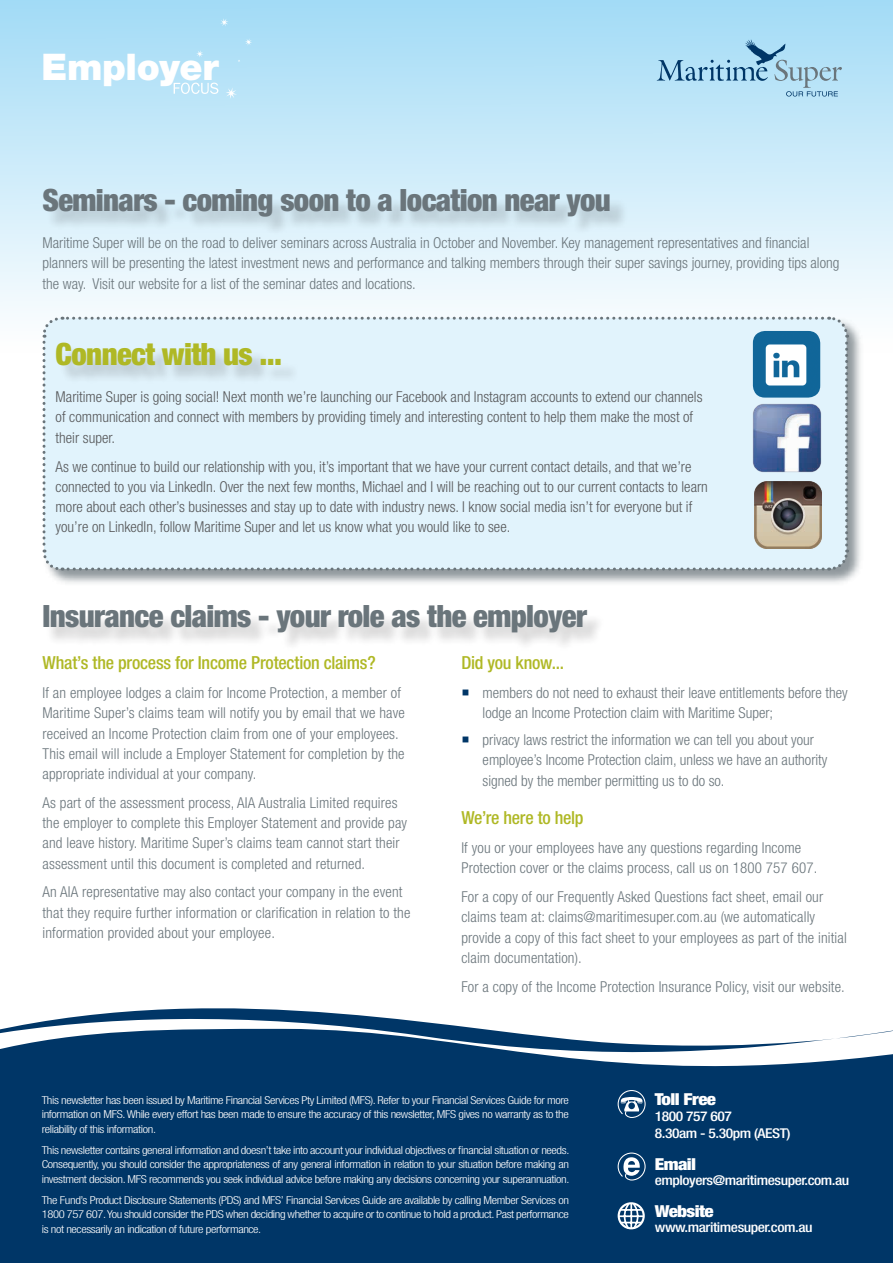
<style>
.page{position:relative;width:893px;height:1263px;background:#fff}
.page>*{position:absolute;margin:0;border:0;box-sizing:border-box;transform-origin:0 0}
.t1{font:900 36.75px "Helvetica Neue";letter-spacing:-.01em;color:#fff}
.Headline_title{font:900 condensed 30.75px "Helvetica Neue";letter-spacing:-.02em;color:#6a757b}
.Headline_title-2{font:900 condensed 30.75px "Helvetica Neue";letter-spacing:-.02em;color:#afb825}
.Head_3{font:500 condensed 18px "Helvetica Neue";letter-spacing:-.015em;color:#afb825}
.t2{font:900 condensed 16.5px "Helvetica Neue";letter-spacing:-.03em;color:#fff;scale:1.15 1}
.t3{font:300 condensed 15px/20.2px "Helvetica Neue";letter-spacing:.01em;color:#6a757b}
.t4{font:300 condensed 15px/20.2px "Helvetica Neue";color:#57585a}
.t5{font:500 condensed 13.5px/16.5px "Helvetica Neue";letter-spacing:-.03em;color:#fff;scale:1.15 1}
.t6{font:300 condensed 10.95px/14.5px "Helvetica Neue";letter-spacing:-.03em;color:#fff;text-align:justify;scale:1.15 1}
</style>
<div class="page">
<div style="left:0;top:0;width:893px;height:353px;background:linear-gradient(to bottom,#a2dbf6,#fff)"></div>
<svg style="left:657px;top:39px;width:185px;height:58px;background:#a1cee6"></svg>
<svg style="left:0;top:1008px;width:893px;height:255px;background:#1e4d78"></svg>
<svg style="left:174px;top:83px;width:44px;height:11px"></svg>
<svg style="left:220px;top:18px;width:9px;height:9px"></svg>
<svg style="left:245px;top:38px;width:7px;height:8px"></svg>
<svg style="left:196px;top:50px;width:7px;height:8px"></svg>
<svg style="left:225px;top:87px;width:12px;height:12px"></svg>
<svg style="left:617px;top:1152px;width:29px;height:29px"></svg>
<svg style="left:617px;top:1089px;width:29px;height:29px"></svg>
<svg style="left:617px;top:1201px;width:29px;height:30px"></svg>
<div style="left:46px;top:191px;width:582px;height:45px;background:#231f20;opacity:.2"></div>
<div style="left:43px;top:317px;width:820px;height:269px;background:#6a757b;opacity:.75"></div>
<div style="left:41px;top:315px;width:809px;height:257px;background:#e1f3fc"></div>
<div style="left:59px;top:345px;width:241px;height:39px;background:#231f20;opacity:.2"></div>
<img style="left:750px;top:399px;width:74px;height:78px">
<img style="left:754px;top:481px;width:67px;height:67px">
<img style="left:753px;top:331px;width:67px;height:67px">
<div style="left:46px;top:608px;width:560px;height:43px;background:#231f20;opacity:.2"></div>
<h1 class="t1" style="left:42px;top:45px;width:179px">Employer</h1>
<p class="Headline_title" style="left:43px;top:182px;width:570px">Seminars - coming soon to a location near you</p>
<p class="t3" style="left:43px;top:233px;width:798px">Maritime Super will be on the road to deliver seminars across Australia in October and November. Key management representatives and financial planners will be presenting the latest investment news and performance and talking members through their super savings journey, providing tips along the way. Visit our website for a list of the seminar dates and locations.</p>
<p class="Headline_title-2" style="left:56px;top:335px;width:228px">Connect with us ...</p>
<p class="t4" style="left:56px;top:387px;width:648px">Maritime Super is going social! Next month we’re launching our Facebook and Instagram accounts to extend our channels of communication and connect with members by providing timely and interesting content to help them make the most of their super.</p>
<p class="t4" style="left:56px;top:456px;width:654px">As we continue to build our relationship with you, it’s important that we have your current contact details, and that we’re connected to you via LinkedIn. Over the next few months, Michael and I will be reaching out to our current contacts to learn more about each other’s businesses and stay up to date with industry news. I know social media isn’t for everyone but if you’re on LinkedIn, follow Maritime Super and let us know what you would like to see.</p>
<p class="Headline_title" style="left:43px;top:597px;width:546px">Insurance claims - your role as the employer</p>
<p class="Head_3" style="left:43px;top:652px;width:335px">What’s the process for Income Protection claims?</p>
<p class="t3" style="left:43px;top:682px;width:364px">If an employee lodges a claim for Income Protection, a member of Maritime Super’s claims team will notify you by email that we have received an Income Protection claim from one of your employees.<br>This email will include a Employer Statement for completion by the appropriate individual at your company.</p>
<p class="t3" style="left:43px;top:792px;width:366px">As part of the assessment process, AIA Australia Limited requires the employer to complete this Employer Statement and provide pay and leave history. Maritime Super’s claims team cannot start their assessment until this document is completed and returned.</p>
<p class="t3" style="left:43px;top:882px;width:369px">An AIA representative may also contact your company in the event that they require further information or clarification in relation to the information provided about your employee.</p>
<p class="Head_3" style="left:461px;top:652px;width:104px">Did you know...</p>
<p class="t3" style="left:483px;top:682px;width:367px">members do not need to exhaust their leave entitlements before they lodge an Income Protection claim with Maritime Super;</p>
<p class="t3" style="left:483px;top:729px;width:346px">privacy laws restrict the information we can tell you about your employee’s Income Protection claim, unless we have an authority signed by the member permitting us to do so.</p>
<p class="Head_3" style="left:461px;top:807px;width:124px">We’re here to help</p>
<p class="t3" style="left:461px;top:838px;width:357px">If you or your employees have any questions regarding Income<br>Protection cover or the claims process, call us on 1800 757 607.</p>
<p class="t3" style="left:461px;top:887px;width:387px">For a copy of our Frequently Asked Questions fact sheet, email our claims team at: claims@maritimesuper.com.au (we automatically provide a copy of this fact sheet to your employees as part of the initial claim documentation).</p>
<p class="t3" style="left:461px;top:976px;width:385px">For a copy of the Income Protection Insurance Policy, visit our website.</p>
<p class="t6" style="left:42px;top:1092px;width:460px">This newsletter has been issued by Maritime Financial Services Pty Limited (MFS). Refer to your Financial Services Guide for more information on MFS. While every effort has been made to ensure the accuracy of this newsletter, MFS gives no warranty as to the reliability of this information.</p>
<p class="t6" style="left:42px;top:1143px;width:460px">This newsletter contains general information and doesn’t take into account your individual objectives or financial situation or needs.<br>Consequently, you should consider the appropriateness of any general information in relation to your situation before making an investment decision. MFS recommends you seek individual advice before making any decisions concerning your superannuation.</p>
<p class="t6" style="left:42px;top:1193px;width:460px">The Fund’s Product Disclosure Statements (PDS) and MFS’ Financial Services Guide are available by calling Member Services on 1800 757 607. You should consider the PDS when deciding whether to acquire or to continue to hold a product. Past performance is not necessarily an indication of future performance.</p>
<p class="t2" style="left:655px;top:1089px;width:55px">Toll Free</p>
<p class="t5" style="left:655px;top:1108px;width:120px">1800 757 607<br>8.30am - 5.30pm (AEST)</p>
<p class="t2" style="left:655px;top:1154px;width:37px">Email</p>
<p class="t5" style="left:655px;top:1172px;width:171px">employers@maritimesuper.com.au</p>
<p class="t2" style="left:655px;top:1201px;width:53px">Website</p>
<p class="t5" style="left:655px;top:1219px;width:139px">www.maritimesuper.com.au</p>
</div>
